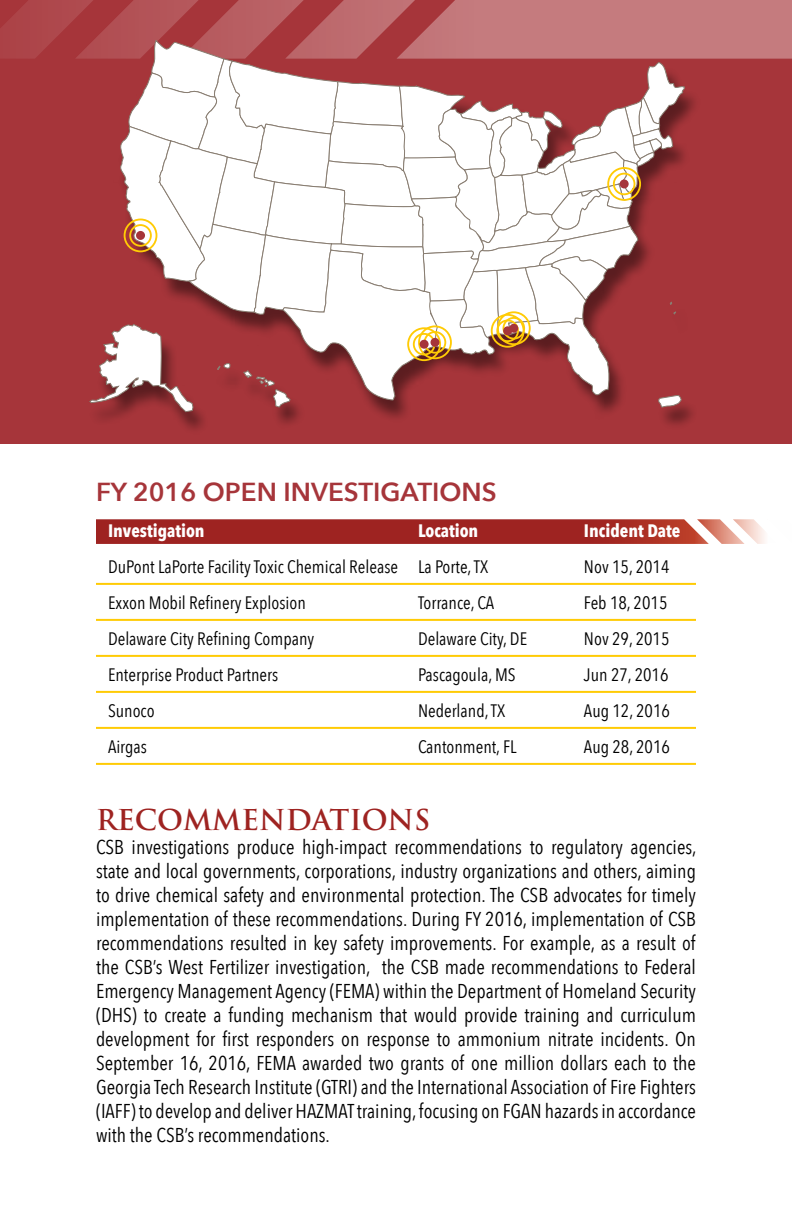
<style>
.page{position:relative;width:792px;height:1224px;background:#fff}
.page>*{position:absolute;margin:0;border:0;box-sizing:border-box;transform-origin:0 0}
.t1{font:700 28px "Trajan Pro";color:#9e2321}
.t2{font:600 26px "Avenir Next";color:#a6353a}
.t3{font:20px/24px "Avenir Next Condensed";color:#000;text-align:justify}
.t4{font:18px "Avenir Next Condensed";color:#000}
.t5{font:700 18px "Avenir Next Condensed";color:#fff}
</style>
<div class="page">
<div style="left:0;top:0;width:792px;height:444px;background:#a6353a"></div>
<svg style="left:96px;top:519px;width:669px;height:25px;background:#aa3935"></svg>
<hr style="left:96px;top:583px;width:600px;height:2px;background:#ffcb05">
<hr style="left:96px;top:619px;width:600px;height:2px;background:#ffcb05">
<hr style="left:96px;top:655px;width:600px;height:2px;background:#ffcb05">
<hr style="left:96px;top:691px;width:600px;height:2px;background:#ffcb05">
<hr style="left:96px;top:727px;width:600px;height:2px;background:#ffcb05">
<hr style="left:96px;top:763px;width:600px;height:2px;background:#ffcb05">
<svg style="left:0;top:0;width:792px;height:59px"></svg>
<div style="left:88px;top:44px;width:614px;height:390px;background:#000;opacity:.45"></div>
<svg style="left:89px;top:39px;width:596px;height:373px"></svg>
<div style="left:496px;top:320px;width:23px;height:22px;border:2px solid #ffcb05;border-radius:50%"></div>
<div style="left:491px;top:314px;width:34px;height:34px;border:2px solid #ffcb05;border-radius:50%"></div>
<div style="left:509px;top:324px;width:9px;height:9px;background:#a6353a;border-radius:50%"></div>
<div style="left:503px;top:317px;width:22px;height:23px;border:2px solid #ffcb05;border-radius:50%"></div>
<div style="left:497px;top:311px;width:34px;height:34px;border:2px solid #ffcb05;border-radius:50%"></div>
<div style="left:413px;top:333px;width:22px;height:22px;border:2px solid #ffcb05;border-radius:50%"></div>
<div style="left:407px;top:327px;width:34px;height:34px;border:2px solid #ffcb05;border-radius:50%"></div>
<div style="left:430px;top:338px;width:9px;height:9px;background:#a6353a;border-radius:50%"></div>
<div style="left:424px;top:331px;width:22px;height:23px;border:2px solid #ffcb05;border-radius:50%"></div>
<div style="left:418px;top:325px;width:34px;height:34px;border:2px solid #ffcb05;border-radius:50%"></div>
<div style="left:620px;top:179px;width:9px;height:9px;background:#a6353a;border-radius:50%"></div>
<div style="left:613px;top:173px;width:22px;height:22px;border:2px solid #ffcb05;border-radius:50%"></div>
<div style="left:607px;top:167px;width:34px;height:34px;border:2px solid #ffcb05;border-radius:50%"></div>
<div style="left:136px;top:231px;width:9px;height:9px;background:#a6353a;border-radius:50%"></div>
<div style="left:129px;top:224px;width:23px;height:23px;border:2px solid #ffcb05;border-radius:50%"></div>
<div style="left:124px;top:219px;width:33px;height:33px;border:2px solid #ffcb05;border-radius:50%"></div>
<div style="left:420px;top:340px;width:9px;height:9px;background:#a6353a;border-radius:50%"></div>
<div style="left:503px;top:326px;width:9px;height:9px;background:#a6353a;border-radius:50%"></div>
<h2 class="t2" style="left:96px;top:470px;width:402px">FY 2016 OPEN INVESTIGATIONS</h2>
<p class="t5" style="left:108px;top:520px;width:98px">Investigation</p>
<p class="t5" style="left:418px;top:520px;width:62px">Location</p>
<p class="t5" style="left:584px;top:520px;width:98px">Incident Date</p>
<p class="t4" style="left:108px;top:551px;width:382px">DuPont LaPorte Facility Toxic Chemical Release La Porte, TX</p>
<p class="t4" style="left:584px;top:551px;width:87px">Nov 15, 2014</p>
<p class="t4" style="left:108px;top:587px;width:199px">Exxon Mobil Refinery Explosion</p>
<p class="t4" style="left:418px;top:587px;width:78px">Torrance, CA</p>
<p class="t4" style="left:584px;top:587px;width:85px">Feb 18, 2015</p>
<p class="t4" style="left:108px;top:623px;width:208px">Delaware City Refining Company</p>
<p class="t4" style="left:418px;top:623px;width:111px">Delaware City, DE</p>
<p class="t4" style="left:584px;top:623px;width:87px">Nov 29, 2015</p>
<p class="t4" style="left:108px;top:659px;width:172px">Enterprise Product Partners</p>
<p class="t4" style="left:418px;top:659px;width:99px">Pascagoula, MS</p>
<p class="t4" style="left:584px;top:659px;width:86px">Jun 27, 2016</p>
<p class="t4" style="left:108px;top:695px;width:48px">Sunoco</p>
<p class="t4" style="left:418px;top:695px;width:89px">Nederland, TX</p>
<p class="t4" style="left:584px;top:695px;width:87px">Aug 12, 2016</p>
<p class="t4" style="left:108px;top:731px;width:41px">Airgas</p>
<p class="t4" style="left:418px;top:731px;width:100px">Cantonment, FL</p>
<p class="t4" style="left:584px;top:731px;width:87px">Aug 28, 2016</p>
<h1 class="t1" style="left:96px;top:802px;width:336px">RECOMMENDATIONS</h1>
<p class="t3" style="left:96px;top:834px;width:602px">CSB investigations produce high-impact recommendations to regulatory agencies, state and local governments, corporations, industry organizations and others, aiming to drive chemical safety and environmental protection. The CSB advocates for timely implementation of these recommendations. During FY 2016, implementation of CSB recommendations resulted in key safety improvements. For example, as a result of the CSB’s West Fertilizer investigation, the CSB made recommendations to Federal Emergency Management Agency (FEMA) within the Department of Homeland Security (DHS) to create a funding mechanism that would provide training and curriculum development for first responders on response to ammonium nitrate incidents. On September 16, 2016, FEMA awarded two grants of one million dollars each to the Georgia Tech Research Institute (GTRI) and the International Association of Fire Fighters (IAFF) to develop and deliver HAZMAT training, focusing on FGAN hazards in accordance with the CSB’s recommendations.</p>
</div>
